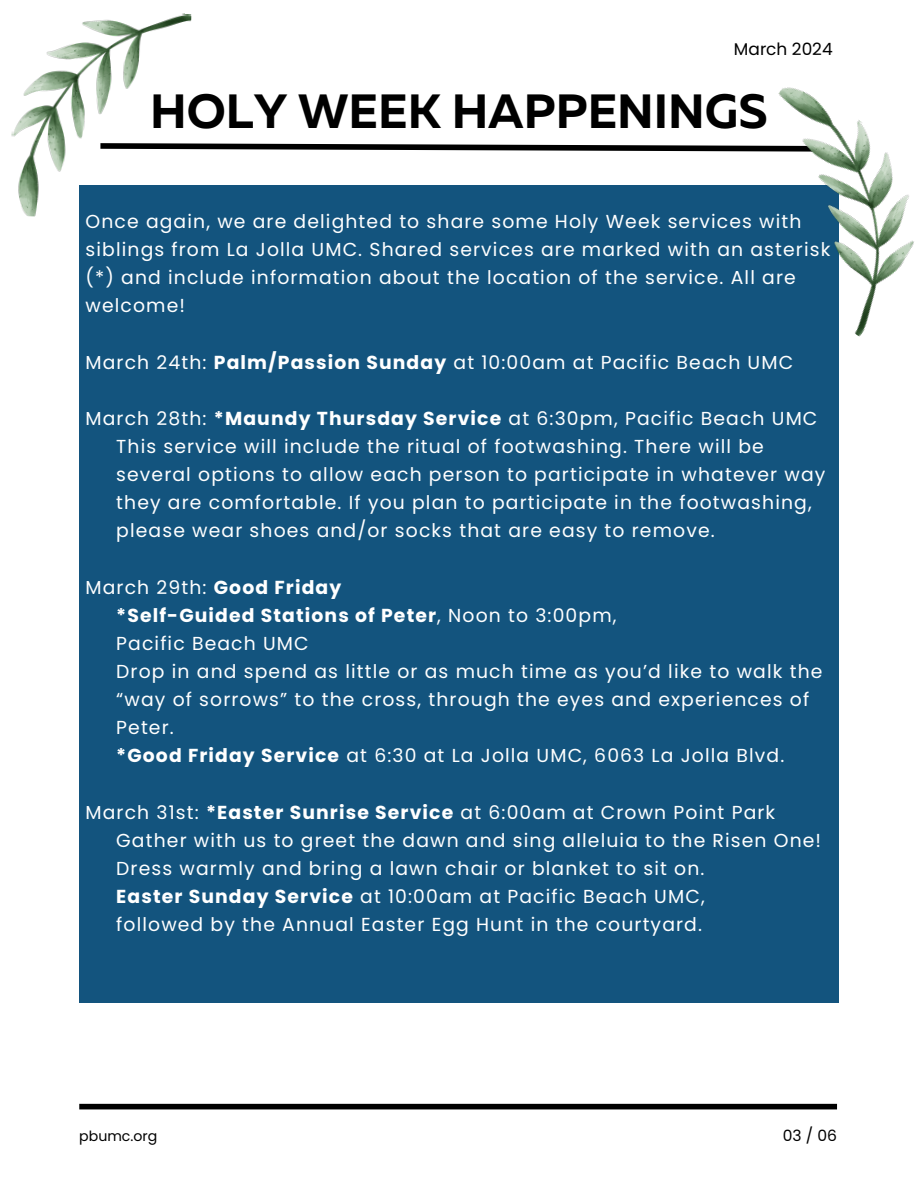
<style>
.page{position:relative;width:918px;height:1188px;background:#fff}
.page>*{position:absolute;margin:0;border:0;box-sizing:border-box;transform-origin:0 0}
.t1{font:700 48px "Muller";color:#000}
.t2{font:18.75px/28.2px "Poppins";letter-spacing:.06em;color:#fff}
.t3{font:16.95px "Poppins";color:#000}
.t4{font:15.45px "Poppins";color:#000}
.t5{font:14.1px "Poppins";color:#000}
.s1{font-weight:700}
</style>
<div class="page">
<div style="left:79px;top:185px;width:760px;height:818px;background:#13547e"></div>
<svg style="left:191px;top:143px;width:500px;height:9px"></svg>
<div style="left:79px;top:1104px;width:758px;height:5px;background:#000"></div>
<img style="left:691px;top:87px;width:223px;height:250px">
<img style="left:11px;top:13px;width:180px;height:204px">
<h2 class="t3" style="left:734px;top:37px;width:100px">March 2024</h2>
<h2 class="t1" style="left:150px;top:91px;width:619px">HOLY WEEK HAPPENINGS</h2>
<p class="t2" style="left:86px;top:207px;width:746px">Once again, we are delighted to share some Holy Week services with siblings from La Jolla UMC. Shared services are marked with an asterisk (*) and include information about the location of the service. All are welcome!</p>
<h2 class="t2" style="left:86px;top:348px;width:709px">March 24th: <span class="s1">Palm/Passion Sunday</span> at 10:00am at Pacific Beach UMC</h2>
<p class="t2" style="left:116px;top:404px;width:711px;text-indent:-31px">March 28th: <span class="s1">*Maundy Thursday Service</span> at 6:30pm, Pacific Beach UMC This service will include the ritual of footwashing. There will be several options to allow each person to participate in whatever way they are comfortable. If you plan to participate in the footwashing, please wear shoes and/or socks that are easy to remove.</p>
<h1 class="t2" style="left:116px;top:573px;width:708px;text-indent:-31px">March 29th: <span class="s1">Good Friday<br>*Self-Guided Stations of Peter</span>, Noon to 3:00pm,<br>Pacific Beach UMC<br>Drop in and spend as little or as much time as you’d like to walk the “way of sorrows” to the cross, through the eyes and experiences of Peter.<br><span class="s1">*Good Friday Service</span> at 6:30 at La Jolla UMC, 6063 La Jolla Blvd.</h1>
<h2 class="t2" style="left:116px;top:798px;width:706px;text-indent:-31px">March 31st: <span class="s1">*Easter Sunrise Service</span> at 6:00am at Crown Point Park Gather with us to greet the dawn and sing alleluia to the Risen One!<br>Dress warmly and bring a lawn chair or blanket to sit on.<br><span class="s1">Easter Sunday Service</span> at 10:00am at Pacific Beach UMC,<br>followed by the Annual Easter Egg Hunt in the courtyard.</h2>
<p class="t5" style="left:79px;top:1126px;width:79px">pbumc.org</p>
<h2 class="t4" style="left:783px;top:1125px;width:56px">03 / 06</h2>
</div>
